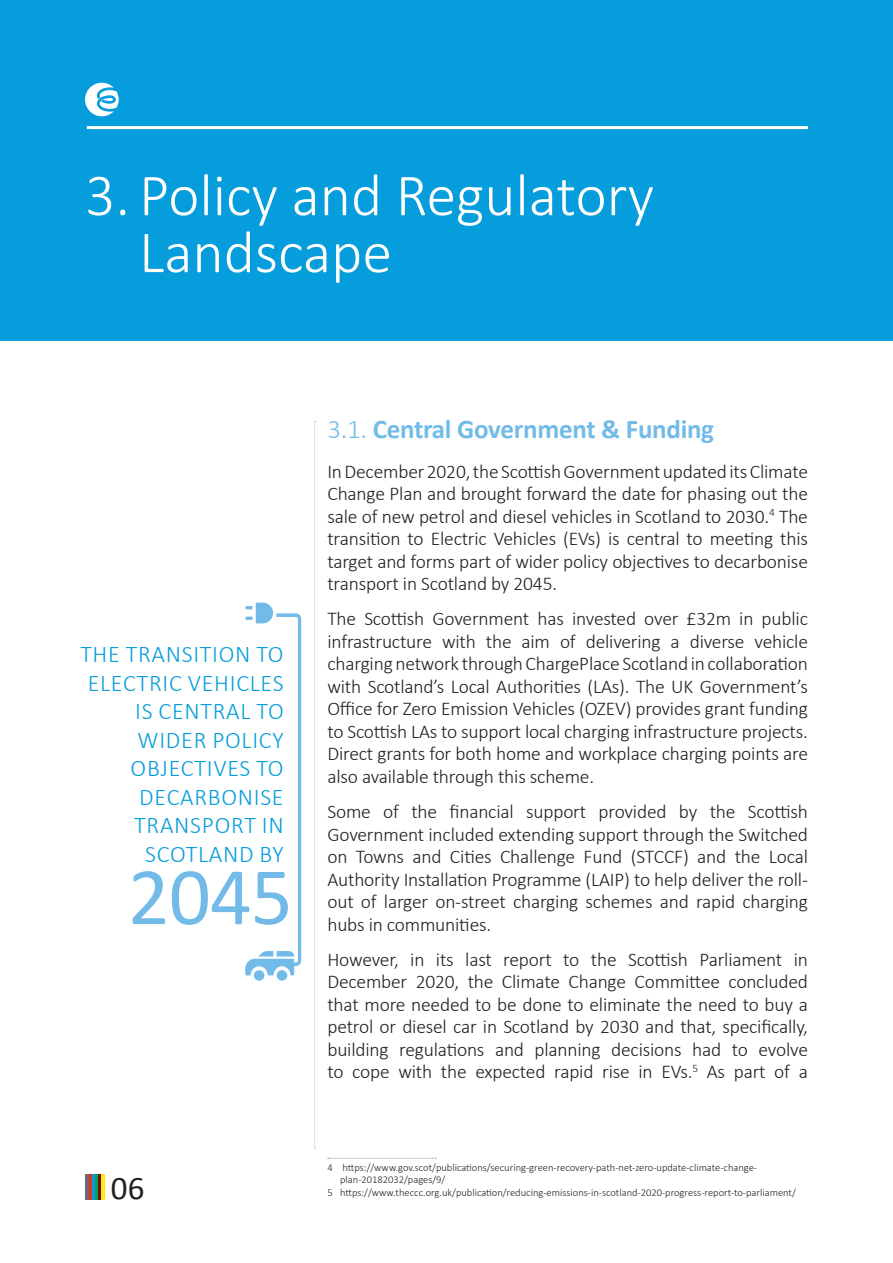
<style>
.page{position:relative;width:893px;height:1263px;background:#fff}
.page>*{position:absolute;margin:0;border:0;box-sizing:border-box;transform-origin:0 0}
.t1{font:82.5px "Calibri";color:#72bbe8}
.t2{font:300 60px/57px "Calibri";color:#fff}
.t3{font:33px "Calibri";color:#231f20}
.t4{font:700 27px "Calibri";letter-spacing:-.01em;color:#72bbe8}
.t5{font:300 24px/28.5px "Calibri";letter-spacing:.03em;color:#069ddc;text-align:right}
.t6{font:300 19.5px/22.5px "Calibri";letter-spacing:-.01em;color:#231f20;text-align:justify}
.t7{font:300 10.5px/12.6px "Calibri";color:#231f20}
.s1{font-weight:300}
</style>
<div class="page">
<div style="left:0;top:0;width:893px;height:341px;background:#069ddc"></div>
<svg style="left:328px;top:1158px;width:108px;height:1px"></svg>
<svg style="left:314px;top:421px;width:2px;height:728px"></svg>
<div style="left:277px;top:970px;width:10px;height:11px;background:#72bbe8;border-radius:50%"></div>
<svg style="left:245px;top:603px;width:56px;height:372px"></svg>
<div style="left:254px;top:970px;width:10px;height:11px;background:#72bbe8;border-radius:50%"></div>
<hr style="left:95px;top:1174px;width:3px;height:25px;background:#00a261">
<hr style="left:92px;top:1174px;width:3px;height:25px;background:#069ddc">
<svg style="left:88px;top:1174px;width:4px;height:25px"></svg>
<hr style="left:85px;top:1174px;width:3px;height:25px;background:#6c6d70">
<svg style="left:98px;top:1174px;width:4px;height:25px"></svg>
<hr style="left:102px;top:1174px;width:3px;height:25px;background:#ffe616">
<hr style="left:87px;top:126px;width:721px;height:3px;background:#fff">
<svg style="left:85px;top:83px;width:34px;height:33px"></svg>
<p class="t2" style="left:139px;top:166px;width:517px;text-indent:-54px">3. Policy and Regulatory<br>Landscape</p>
<p class="t5" style="left:80px;top:640px;width:205px">THE TRANSITION TO<br>ELECTRIC VEHICLES<br>IS CENTRAL TO<br>WIDER POLICY<br>OBJECTIVES TO<br>DECARBONISE<br>TRANSPORT IN<br>SCOTLAND BY</p>
<p class="t1" style="left:128px;top:839px;width:166px">2045</p>
<p class="t3" style="left:111px;top:1165px;width:35px">06</p>
<p class="t4" style="left:327px;top:410px;width:388px"><span class="s1">3.1.</span> Central Government &amp; Funding</p>
<p class="t6" style="left:327px;top:460px;width:482px">In December 2020, the Scottish Government updated its Climate Change Plan and brought forward the date for phasing out the sale of new petrol and diesel vehicles in Scotland to 2030.<sup>4</sup> The transition to Electric Vehicles (EVs) is central to meeting this target and forms part of wider policy objectives to decarbonise transport in Scotland by 2045.</p>
<p class="t6" style="left:327px;top:607px;width:482px">The Scottish Government has invested over £32m in public infrastructure with the aim of delivering a diverse vehicle charging network through ChargePlace Scotland in collaboration with Scotland’s Local Authorities (LAs). The UK Government’s Office for Zero Emission Vehicles (OZEV) provides grant funding to Scottish LAs to support local charging infrastructure projects.<br>Direct grants for both home and workplace charging points are also available through this scheme.</p>
<p class="t6" style="left:327px;top:800px;width:482px">Some of the financial support provided by the Scottish Government included extending support through the Switched on Towns and Cities Challenge Fund (STCCF) and the Local Authority Installation Programme (LAIP) to help deliver the roll&shy;out of larger on-street charging schemes and rapid charging hubs in communities.</p>
<p class="t6" style="left:327px;top:948px;width:482px">However, in its last report to the Scottish Parliament in December 2020, the Climate Change Committee concluded that more needed to be done to eliminate the need to buy a petrol or diesel car in Scotland by 2030 and that, specifically, building regulations and planning decisions had to evolve to cope with the expected rapid rise in EVs.<sup>5</sup> As part of a</p>
<p class="t7" style="left:340px;top:1161px;width:418px;text-indent:-13px">4 https://www.gov.scot/publications/securing-green-recovery-path-net-zero-update-climate-change&shy;plan-20182032/pages/9/</p>
<p class="t7" style="left:327px;top:1186px;width:470px">5 https://www.theccc.org.uk/publication/reducing-emissions-in-scotland-2020-progress-report-to-parliament/</p>
</div>
